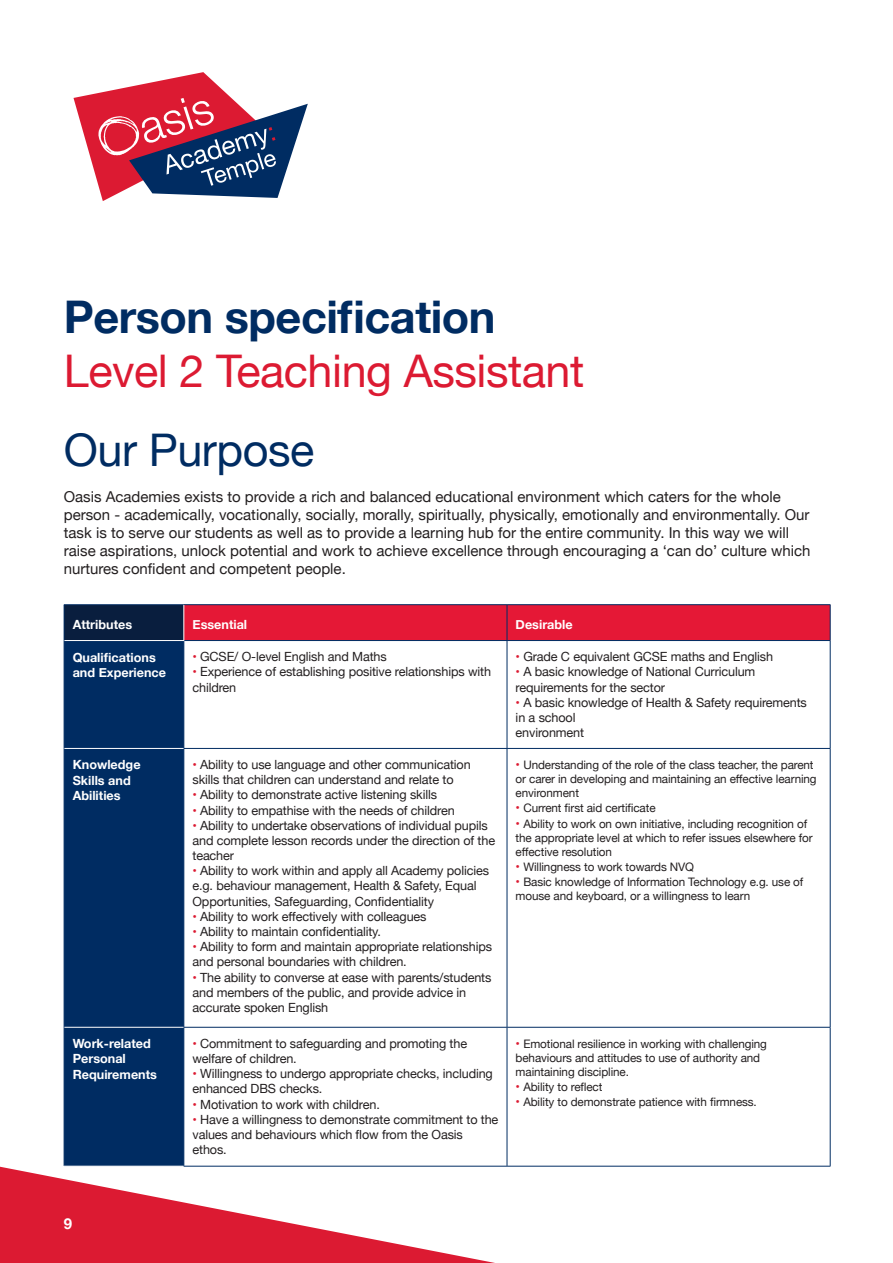
<style>
.page{position:relative;width:893px;height:1263px;background:#fff}
.page>*{position:absolute;margin:0;border:0;box-sizing:border-box;transform-origin:0 0}
.t1{font:45px "Helvetica Neue";letter-spacing:-.01em;color:#dc1a32}
.t2{font:700 45px "Helvetica Neue";letter-spacing:-.01em;color:#002c62}
.t3{font:45px "Helvetica Neue";letter-spacing:-.01em;color:#002c62}
.t4{font:15px/18px "Helvetica Neue";color:#231f20}
.t5{font:700 15px "Helvetica Neue";color:#fff}
.t6{font:12.6px/15.1px "Helvetica Neue";letter-spacing:-.01em;color:#231f20}
.t7{font:700 12.6px/15.1px "Helvetica Neue";color:#fff}
.t8{font:11.7px/14.1px "Helvetica Neue";letter-spacing:-.01em;color:#231f20}
.s1{color:#dc1a32}
.s2{font-size:12.6px;color:#dc1a32}
</style>
<div class="page">
<svg style="left:73px;top:72px;width:235px;height:129px"></svg>
<svg style="left:0;top:1167px;width:495px;height:96px;fill:#dc1a32"></svg>
<div style="left:64px;top:605px;width:120px;height:35px;background:#091e3e"></div>
<div style="left:185px;top:605px;width:645px;height:35px;background:#e51836"></div>
<div style="left:65px;top:641px;width:119px;height:525px;background:#002c62"></div>
<hr style="left:64px;top:604px;width:120px;height:1px;background:#002c62">
<hr style="left:64px;top:605px;width:1px;height:35px;background:#002c62">
<hr style="left:184px;top:604px;width:323px;height:1px;background:#002c62">
<hr style="left:507px;top:604px;width:323px;height:1px;background:#002c62">
<hr style="left:507px;top:605px;width:1px;height:35px;background:#002c62">
<hr style="left:830px;top:605px;width:1px;height:35px;background:#002c62">
<hr style="left:64px;top:640px;width:1px;height:108px;background:#002c62">
<hr style="left:184px;top:640px;width:323px;height:1px;background:#002c62">
<hr style="left:184px;top:641px;width:1px;height:107px;background:#002c62">
<hr style="left:507px;top:640px;width:323px;height:1px;background:#002c62">
<hr style="left:507px;top:641px;width:1px;height:107px;background:#002c62">
<hr style="left:830px;top:641px;width:1px;height:107px;background:#002c62">
<hr style="left:64px;top:748px;width:1px;height:279px;background:#002c62">
<hr style="left:184px;top:748px;width:323px;height:1px;background:#002c62">
<hr style="left:184px;top:749px;width:1px;height:278px;background:#002c62">
<hr style="left:507px;top:748px;width:323px;height:1px;background:#002c62">
<hr style="left:507px;top:749px;width:1px;height:278px;background:#002c62">
<hr style="left:830px;top:749px;width:1px;height:278px;background:#002c62">
<hr style="left:64px;top:1027px;width:1px;height:139px;background:#002c62">
<hr style="left:184px;top:1027px;width:323px;height:1px;background:#002c62">
<hr style="left:184px;top:1027px;width:1px;height:139px;background:#002c62">
<hr style="left:507px;top:1027px;width:323px;height:1px;background:#002c62">
<hr style="left:507px;top:1027px;width:1px;height:139px;background:#002c62">
<hr style="left:830px;top:1027px;width:1px;height:139px;background:#002c62">
<hr style="left:184px;top:1166px;width:323px;height:1px;background:#002c62">
<hr style="left:507px;top:1166px;width:323px;height:1px;background:#002c62">
<hr style="left:64px;top:640px;width:120px;height:1px;background:#fff">
<hr style="left:64px;top:748px;width:120px;height:1px;background:#fff">
<hr style="left:64px;top:1027px;width:120px;height:1px;background:#fff">
<p class="t2" style="left:64px;top:282px;width:433px">Person specification</p>
<p class="t1" style="left:64px;top:339px;width:522px">Level 2 Teaching Assistant</p>
<p class="t3" style="left:64px;top:417px;width:252px">Our Purpose</p>
<p class="t4" style="left:64px;top:488px;width:748px">Oasis Academies exists to provide a rich and balanced educational environment which caters for the whole person - academically, vocationally, socially, morally, spiritually, physically, emotionally and environmentally. Our task is to serve our students as well as to provide a learning hub for the entire community. In this way we will raise aspirations, unlock potential and work to achieve excellence through encouraging a ‘can do’ culture which nurtures confident and competent people.</p>
<p class="t7" style="left:73px;top:617px;width:61px">Attributes</p>
<p class="t7" style="left:192px;top:617px;width:56px">Essential</p>
<p class="t7" style="left:516px;top:617px;width:59px">Desirable</p>
<p class="t7" style="left:73px;top:650px;width:95px">Qualifications and Experience</p>
<p class="t6" style="left:192px;top:650px;width:196px"><span class="s1">•</span> GCSE/ O-level English and Maths</p>
<p class="t6" style="left:516px;top:650px;width:259px"><span class="s1">•</span> Grade C equivalent GCSE maths and English</p>
<p class="t6" style="left:516px;top:665px;width:241px"><span class="s1">•</span> A basic knowledge of National Curriculum requirements for the sector</p>
<p class="t6" style="left:516px;top:695px;width:293px"><span class="s1">•</span> A basic knowledge of Health &amp; Safety requirements in a school</p>
<p class="t6" style="left:516px;top:726px;width:70px">environment</p>
<p class="t6" style="left:192px;top:665px;width:300px"><span class="s1">•</span> Experience of establishing positive relationships with children</p>
<p class="t7" style="left:73px;top:758px;width:69px">Knowledge</p>
<p class="t7" style="left:73px;top:773px;width:60px">Skills and<br>Abilities</p>
<p class="t6" style="left:192px;top:758px;width:280px"><span class="s1">•</span> Ability to use language and other communication skills that children can understand and relate to</p>
<p class="t6" style="left:192px;top:788px;width:246px"><span class="s1">•</span> Ability to demonstrate active listening skills</p>
<p class="t6" style="left:192px;top:803px;width:264px"><span class="s1">•</span> Ability to empathise with the needs of children</p>
<p class="t6" style="left:192px;top:818px;width:304px"><span class="s1">•</span> Ability to undertake observations of individual pupils and complete lesson records under the direction of the teacher</p>
<p class="t6" style="left:192px;top:864px;width:298px"><span class="s1">•</span> Ability to work within and apply all Academy policies e.g. behaviour management, Health &amp; Safety, Equal<br>Opportunities, Safeguarding, Confidentiality</p>
<p class="t6" style="left:192px;top:909px;width:236px"><span class="s1">•</span> Ability to work effectively with colleagues</p>
<p class="t6" style="left:192px;top:925px;width:190px"><span class="s1">•</span> Ability to maintain confidentiality.</p>
<p class="t6" style="left:192px;top:940px;width:301px"><span class="s1">•</span> Ability to form and maintain appropriate relationships and personal boundaries with children.</p>
<p class="t6" style="left:192px;top:970px;width:300px"><span class="s1">•</span> The ability to converse at ease with parents/students and members of the public, and provide advice in accurate spoken English</p>
<p class="t7" style="left:73px;top:1036px;width:86px">Work-related<br>Personal<br>Requirements</p>
<p class="t6" style="left:192px;top:1036px;width:276px"><span class="s1">•</span> Commitment to safeguarding and promoting the welfare of children.</p>
<p class="t6" style="left:192px;top:1067px;width:302px"><span class="s1">•</span> Willingness to undergo appropriate checks, including enhanced DBS checks.</p>
<p class="t6" style="left:192px;top:1097px;width:189px"><span class="s1">•</span> Motivation to work with children.</p>
<p class="t6" style="left:192px;top:1112px;width:307px"><span class="s1">•</span> Have a willingness to demonstrate commitment to the values and behaviours which flow from the Oasis</p>
<p class="t6" style="left:192px;top:1143px;width:36px">ethos.</p>
<p class="t8" style="left:516px;top:758px;width:303px"><span class="s2">•</span> Understanding of the role of the class teacher, the parent or carer in developing and maintaining an effective learning environment</p>
<p class="t8" style="left:516px;top:802px;width:141px"><span class="s2">•</span> Current first aid certificate</p>
<p class="t8" style="left:516px;top:817px;width:298px"><span class="s2">•</span> Ability to work on own initiative, including recognition of the appropriate level at which to refer issues elsewhere for effective resolution</p>
<p class="t8" style="left:516px;top:860px;width:180px"><span class="s2">•</span> Willingness to work towards NVQ</p>
<p class="t8" style="left:516px;top:875px;width:289px"><span class="s2">•</span> Basic knowledge of Information Technology e.g. use of mouse and keyboard, or a willingness to learn</p>
<p class="t8" style="left:516px;top:1037px;width:253px"><span class="s2">•</span> Emotional resilience in working with challenging behaviours and attitudes to use of authority and maintaining discipline.</p>
<p class="t8" style="left:516px;top:1081px;width:88px"><span class="s2">•</span> Ability to reflect</p>
<p class="t8" style="left:516px;top:1096px;width:243px"><span class="s2">•</span> Ability to demonstrate patience with firmness.</p>
<p class="t5" style="left:64px;top:1212px;width:10px">9</p>
</div>
